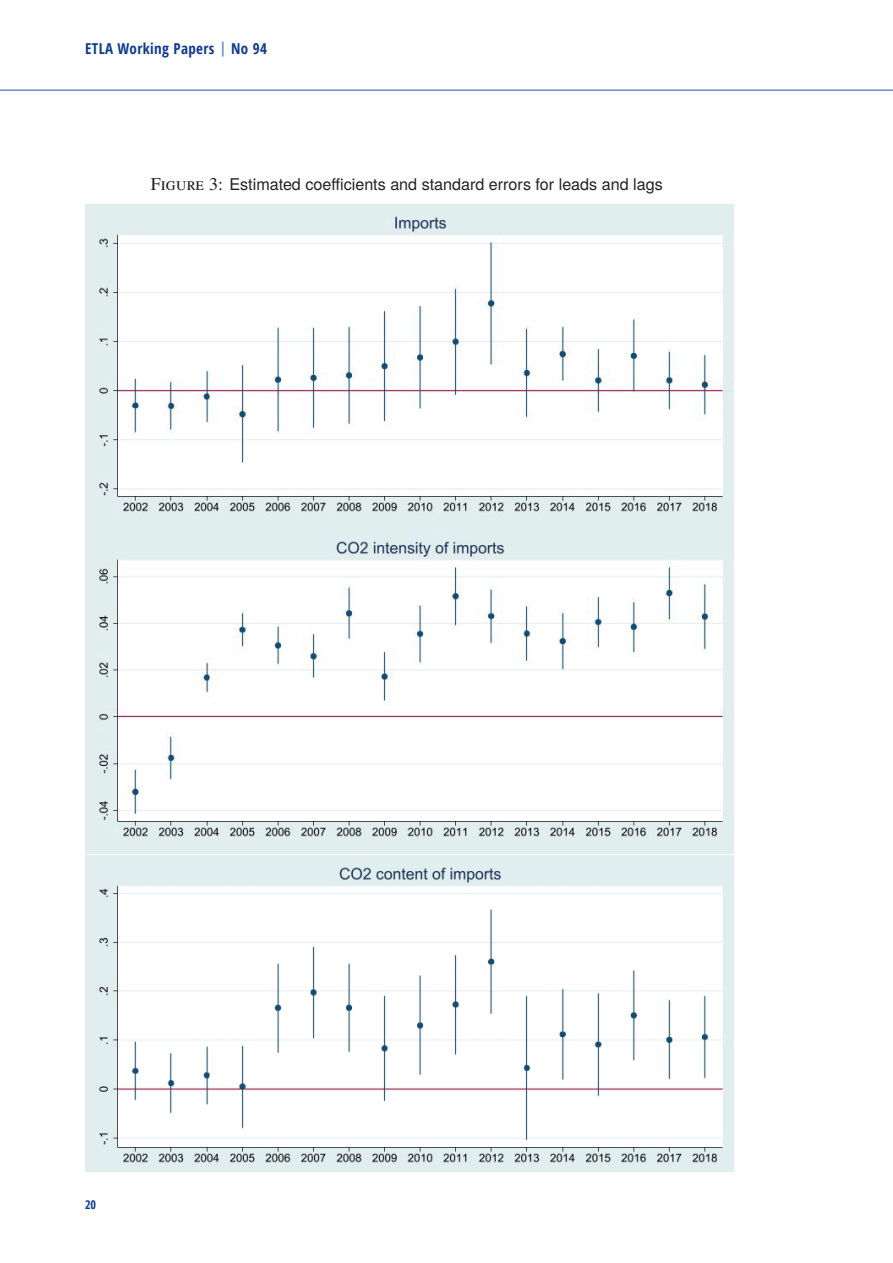
<style>
.page{position:relative;width:893px;height:1263px;background:#fff}
.page>*{position:absolute;margin:0;border:0;box-sizing:border-box;transform-origin:0 0}
.t1{font:16.2px "Te X Gyre Heros";color:#231f20}
.t2{font:700 condensed 15px "Open Sans";letter-spacing:.025em;color:#103c8b}
.t3{font:700 condensed 12px "Open Sans";color:#103c8b}
.s1{color:#6c89c5}
.s2{font-family:"Te X Gyre Termes X";font-size:18px}
</style>
<div class="page">
<hr style="left:0;top:89px;width:893px;height:2px;background:#6c89c5">
<img style="left:85px;top:204px;width:648px;height:324px">
<img style="left:85px;top:530px;width:648px;height:641px">
<p class="t2" style="left:85px;top:38px;width:183px">ETLA Working Papers <span class="s1">|</span> No 94</p>
<p class="t1" style="left:151px;top:171px;width:514px"><span class="s2">Figure 3:</span> Estimated coefficients and standard errors for leads and lags</p>
<p class="t3" style="left:85px;top:1196px;width:13px">20</p>
</div>
